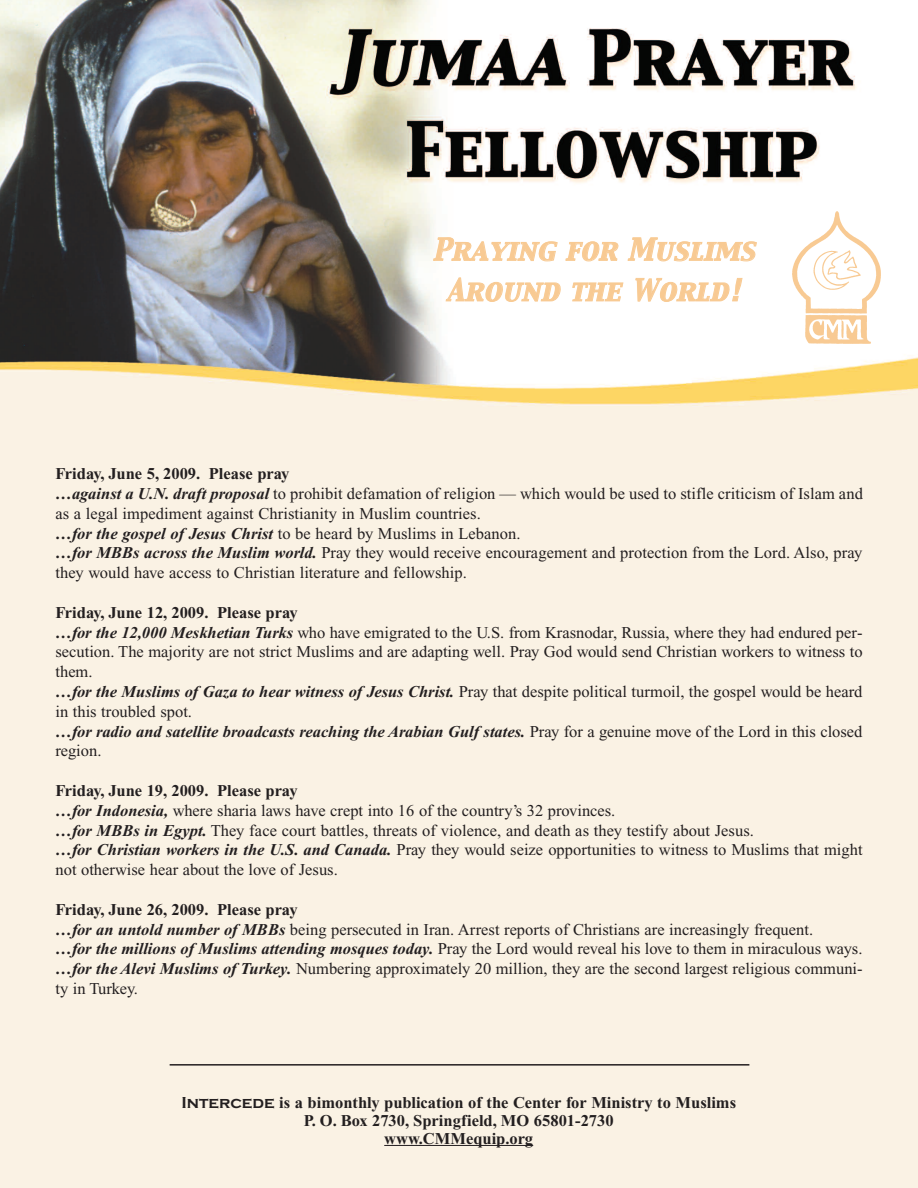
<style>
.page{position:relative;width:918px;height:1188px;background:#fff}
.page>*{position:absolute;margin:0;border:0;box-sizing:border-box;transform-origin:0 0}
.t1{font:italic 27px/40.5px "Capitals";color:#f8ca93;text-align:center}
.t2{font:16.5px/19.8px "Times New Roman";color:#231f20}
.t3{font:700 16.5px/18px "Times New Roman";color:#231f20;text-align:center}
.s1{font-weight:700}
.s2{font-weight:700;font-style:italic}
.s3{font-family:"Copperplate Gothic"}
</style>
<div class="page">
<img style="left:0;top:0;width:918px;height:1188px">
<hr style="left:384px;top:1145px;width:36px;height:1px;background:#231f20">
<hr style="left:419px;top:1145px;width:106px;height:1px;background:#231f20">
<hr style="left:170px;top:1064px;width:579px;height:2px;background:#231f20">
<img style="left:792px;top:212px;width:89px;height:131px">
<h1 class="t1" style="left:433px;top:231px;width:332px">Praying for Muslims<br>Around the World!</h1>
<p class="t2" style="left:55px;top:465px;width:809px"><span class="s1">Friday, June 5, 2009. Please pray<br></span><span class="s2">…against a U.N. draft proposal</span> to prohibit defamation of religion — which would be used to stifle criticism of Islam and as a legal impediment against Christianity in Muslim countries.<br><span class="s2">…for the gospel of Jesus Christ</span> to be heard by Muslims in Lebanon.<br><span class="s2">…for MBBs across the Muslim world.</span> Pray they would receive encouragement and protection from the Lord. Also, pray they would have access to Christian literature and fellowship.</p>
<p class="t2" style="left:56px;top:604px;width:809px"><span class="s1">Friday, June 12, 2009. Please pray<br></span><span class="s2">…for the 12,000 Meskhetian Turks</span> who have emigrated to the U.S. from Krasnodar, Russia, where they had endured per&shy;secution. The majority are not strict Muslims and are adapting well. Pray God would send Christian workers to witness to them.<br><span class="s2">…for the Muslims of Gaza to hear witness of Jesus Christ.</span> Pray that despite political turmoil, the gospel would be heard in this troubled spot.<br><span class="s2">…for radio and satellite broadcasts reaching the Arabian Gulf states.</span> Pray for a genuine move of the Lord in this closed region.</p>
<p class="t2" style="left:56px;top:782px;width:809px"><span class="s1">Friday, June 19, 2009. Please pray<br></span><span class="s2">…for Indonesia,</span> where sharia laws have crept into 16 of the country’s 32 provinces.<br><span class="s2">…for MBBs in Egypt.</span> They face court battles, threats of violence, and death as they testify about Jesus.<br><span class="s2">…for Christian workers in the U.S. and Canada.</span> Pray they would seize opportunities to witness to Muslims that might not otherwise hear about the love of Jesus.</p>
<p class="t2" style="left:56px;top:901px;width:809px"><span class="s1">Friday, June 26, 2009. Please pray<br></span><span class="s2">…for an untold number of MBBs</span> being persecuted in Iran. Arrest reports of Christians are increasingly frequent.<br><span class="s2">…for the millions of Muslims attending mosques today.</span> Pray the Lord would reveal his love to them in miraculous ways. <span class="s2">…for the Alevi Muslims of Turkey.</span> Numbering approximately 20 million, they are the second largest religious communi&shy;ty in Turkey.</p>
<p class="t3" style="left:181px;top:1095px;width:556px"><span class="s3">Intercede</span> is a bimonthly publication of the Center for Ministry to Muslims<br>P. O. Box 2730, Springfield, MO 65801-2730<br>www.CMMequip.org</p>
</div>
